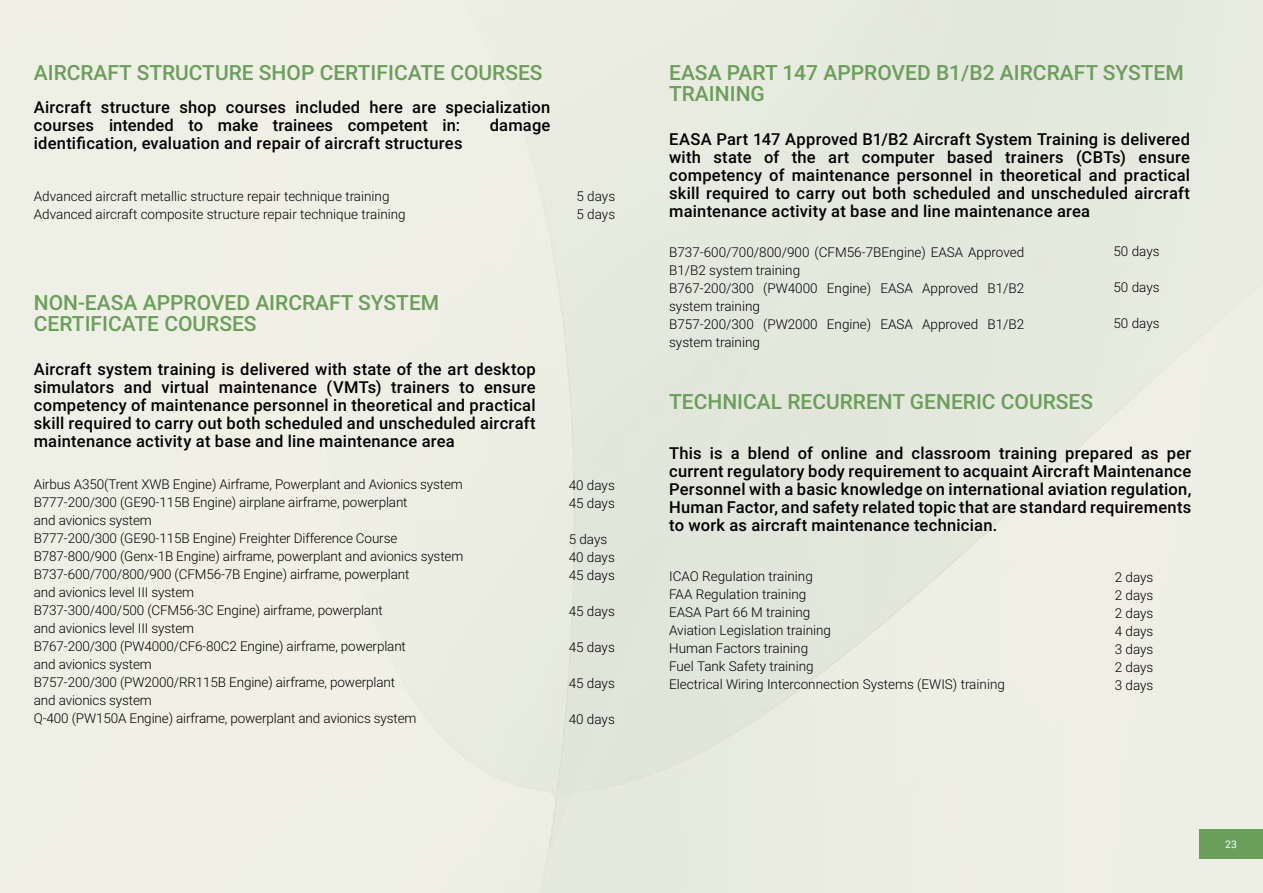
<style>
.page{position:relative;width:1263px;height:893px;background:#fff}
.page>*{position:absolute;margin:0;border:0;box-sizing:border-box;transform-origin:0 0}
.t1{font:500 21px/21px "Roboto";color:#6a9f5a}
.t2{font:500 16.5px/18px "Roboto";letter-spacing:.015em;color:#000;text-align:justify}
.t3{font:300 13.5px/18px "Roboto";letter-spacing:-.01em;color:#000}
.t4{font:10.5px "Roboto";color:#fff}
</style>
<div class="page">
<div style="left:1199px;top:829px;width:64px;height:30px;background:#6a9f5a"></div>
<h1 class="t1" style="left:34px;top:61px;width:510px">AIRCRAFT STRUCTURE SHOP CERTIFICATE COURSES</h1>
<p class="t2" style="left:34px;top:97px;width:518px">Aircraft structure shop courses included here are specialization courses intended to make trainees competent in:</p>
<p class="t2" style="left:490px;top:115px;width:62px">damage</p>
<p class="t2" style="left:34px;top:133px;width:430px">identification, evaluation and repair of aircraft structures</p>
<p class="t3" style="left:34px;top:187px;width:373px">Advanced aircraft metallic structure repair technique training<br>Advanced aircraft composite structure repair technique training</p>
<p class="t3" style="left:576px;top:187px;width:40px">5 days<br>5 days</p>
<h1 class="t1" style="left:34px;top:292px;width:407px">NON-EASA APPROVED AIRCRAFT SYSTEM<br>CERTIFICATE COURSES</h1>
<p class="t2" style="left:34px;top:360px;width:503px">Aircraft system training is delivered with state of the art desktop simulators and virtual maintenance (VMTs) trainers to ensure competency of maintenance personnel in theoretical and practical skill required to carry out both scheduled and unscheduled aircraft maintenance activity at base and line maintenance area</p>
<p class="t3" style="left:34px;top:475px;width:431px">Airbus A350(Trent XWB Engine) Airframe, Powerplant and Avionics system B777-200/300 (GE90-115B Engine) airplane airframe, powerplant<br>and avionics system<br>B777-200/300 (GE90-115B Engine) Freighter Difference Course B787-800/900 (Genx-1B Engine) airframe, powerplant and avionics system B737-600/700/800/900 (CFM56-7B Engine) airframe, powerplant<br>and avionics level III system<br>B737-300/400/500 (CFM56-3C Engine) airframe, powerplant<br>and avionics level III system<br>B767-200/300 (PW4000/CF6-80C2 Engine) airframe, powerplant<br>and avionics system<br>B757-200/300 (PW2000/RR115B Engine) airframe, powerplant<br>and avionics system<br>Q-400 (PW150A Engine) airframe, powerplant and avionics system</p>
<p class="t3" style="left:569px;top:476px;width:48px">40 days<br>45 days</p>
<p class="t3" style="left:569px;top:530px;width:48px">5 days<br>40 days<br>45 days</p>
<p class="t3" style="left:569px;top:602px;width:48px">45 days</p>
<p class="t3" style="left:569px;top:638px;width:48px">45 days</p>
<p class="t3" style="left:569px;top:674px;width:48px">45 days</p>
<p class="t3" style="left:569px;top:710px;width:48px">40 days</p>
<h1 class="t1" style="left:669px;top:61px;width:516px">EASA PART 147 APPROVED B1/B2 AIRCRAFT SYSTEM<br>TRAINING</h1>
<p class="t2" style="left:669px;top:129px;width:522px">EASA Part 147 Approved B1/B2 Aircraft System Training is delivered with state of the art computer based trainers (CBTs) ensure competency of maintenance personnel in theoretical and practical skill required to carry out both scheduled and unscheduled aircraft maintenance activity at base and line maintenance area</p>
<p class="t3" style="left:669px;top:243px;width:357px">B737-600/700/800/900 (CFM56-7BEngine) EASA Approved B1/B2 system training<br>B767-200/300 (PW4000 Engine) EASA Approved B1/B2 system training<br>B757-200/300 (PW2000 Engine) EASA Approved B1/B2 system training</p>
<p class="t3" style="left:1113px;top:242px;width:48px">50 days</p>
<p class="t3" style="left:1113px;top:278px;width:48px">50 days</p>
<p class="t3" style="left:1113px;top:314px;width:48px">50 days</p>
<h1 class="t1" style="left:669px;top:391px;width:425px">TECHNICAL RECURRENT GENERIC COURSES</h1>
<p class="t2" style="left:669px;top:444px;width:524px">This is a blend of online and classroom training prepared as per current regulatory body requirement to acquaint Aircraft Maintenance Personnel with a basic knowledge on international aviation regulation, Human Factor, and safety related topic that are standard requirements to work as aircraft maintenance technician.</p>
<p class="t3" style="left:669px;top:567px;width:337px">ICAO Regulation training<br>FAA Regulation training<br>EASA Part 66 M training<br>Aviation Legislation training<br>Human Factors training<br>Fuel Tank Safety training<br>Electrical Wiring Interconnection Systems (EWIS) training</p>
<p class="t3" style="left:1115px;top:567px;width:40px;text-align:justify">2 days 2 days 2 days 4 days 3 days 2 days 3 days</p>
<p class="t4" style="left:1225px;top:837px;width:13px">23</p>
</div>
